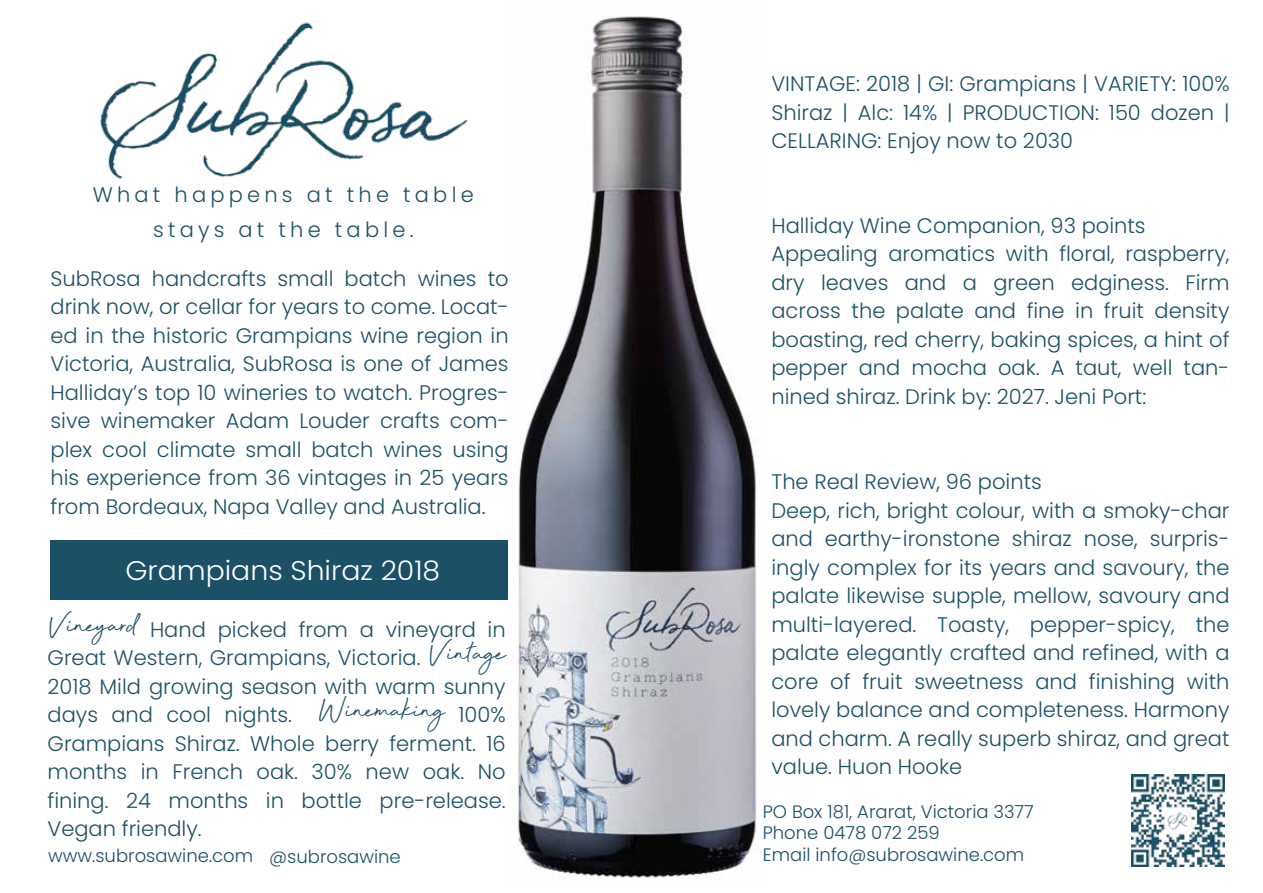
<style>
.page{position:relative;width:1263px;height:893px;background:#fff}
.page>*{position:absolute;margin:0;border:0;box-sizing:border-box;transform-origin:0 0}
.t1{font:300 27px "Poppins";color:#fff;scale:1.05 1}
.t2{font:300 21px/28.5px "Poppins";color:#1b5067;text-align:justify}
.t3{font:300 21px/34.5px "Poppins";letter-spacing:.2em;color:#1b5067;text-align:center}
.t4{font:300 18px/21.6px "Poppins";color:#1b5067}
.s1{font-family:"Beyond Infinity";font-weight:400;font-size:34.5px}
</style>
<div class="page">
<img style="left:100px;top:22px;width:368px;height:157px">
<div style="left:51px;top:540px;width:457px;height:60px;background:#1b5067"></div>
<img style="left:517px;top:16px;width:240px;height:864px">
<img style="left:1131px;top:774px;width:93px;height:93px">
<p class="t3" style="left:93px;top:178px;width:382px">What happens at the table stays at the table.</p>
<p class="t2" style="left:51px;top:264px;width:460px">SubRosa handcrafts small batch wines to drink now, or cellar for years to come. Locat&shy;ed in the historic Grampians wine region in Victoria, Australia, SubRosa is one of James Halliday’s top 10 wineries to watch. Progres&shy;sive winemaker Adam Louder crafts com&shy;plex cool climate small batch wines using his experience from 36 vintages in 25 years from Bordeaux, Napa Valley and Australia.</p>
<p class="t1" style="left:125px;top:555px;width:301px">Grampians Shiraz 2018</p>
<p class="t2" style="left:48px;top:615px;width:460px"><span class="s1">Vineyard</span> Hand picked from a vineyard in Great Western, Grampians, Victoria. <span class="s1">Vintage </span>2018 Mild growing season with warm sunny days and cool nights. <span class="s1">Winemaking</span> 100% Grampians Shiraz. Whole berry ferment. 16 months in French oak. 30% new oak. No fining. 24 months in bottle pre-release.<br>Vegan friendly.</p>
<p class="t4" style="left:48px;top:845px;width:354px">www.subrosawine.com @subrosawine</p>
<p class="t2" style="left:771px;top:70px;width:460px">VINTAGE: 2018 | GI: Grampians | VARIETY: 100% Shiraz | Alc: 14% | PRODUCTION: 150 dozen | CELLARING: Enjoy now to 2030</p>
<p class="t2" style="left:771px;top:211px;width:460px;text-align:left">Halliday Wine Companion, 93 points Appealing aromatics with floral, raspberry, dry leaves and a green edginess. Firm across the palate and fine in fruit density boasting, red cherry, baking spices, a hint of pepper and mocha oak. A taut, well tan&shy;nined shiraz. Drink by: 2027. Jeni Port:</p>
<p class="t2" style="left:771px;top:468px;width:460px;text-align:left">The Real Review, 96 points<br>Deep, rich, bright colour, with a smoky-char and earthy-ironstone shiraz nose, surpris&shy;ingly complex for its years and savoury, the palate likewise supple, mellow, savoury and multi-layered. Toasty, pepper-spicy, the palate elegantly crafted and refined, with a core of fruit sweetness and finishing with lovely balance and completeness. Harmony and charm. A really superb shiraz, and great value. Huon Hooke</p>
<p class="t4" style="left:763px;top:801px;width:273px">PO Box 181, Ararat, Victoria 3377<br>Phone 0478 072 259<br>Email info@subrosawine.com</p>
</div>
